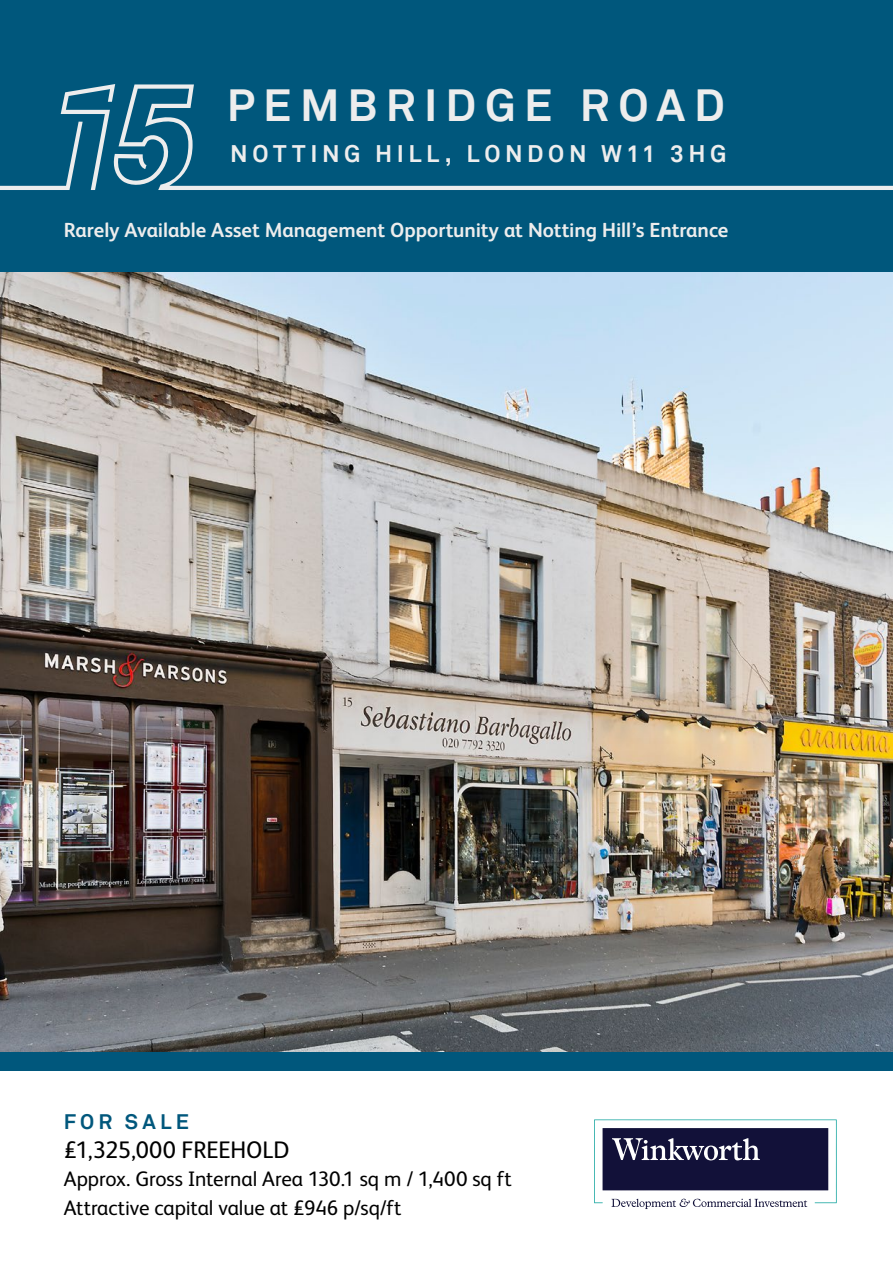
<style>
.page{position:relative;width:893px;height:1263px;background:#fff}
.page>*{position:absolute;margin:0;border:0;box-sizing:border-box;transform-origin:0 0}
.t1{font:700 45px "Akkurat";letter-spacing:.19em;color:#ededed}
.t2{font:700 24px "Akkurat";letter-spacing:.19em;color:#ededed}
.t3{font:24px "FS Albert";letter-spacing:-.005em;color:#000}
.t4{font:21px/28.5px "FS Albert";letter-spacing:-.005em;color:#000}
.t5{font:700 21px "Akkurat";letter-spacing:.195em;color:#00577c}
.t6{font:700 20.4px "FS Albert";letter-spacing:-.005em;color:#ededed}
</style>
<div class="page">
<div style="left:0;top:0;width:893px;height:1044px;background:#00577c"></div>
<img style="left:0;top:273px;width:893px;height:779px">
<svg style="left:594px;top:1119px;width:243px;height:90px"></svg>
<div style="left:0;top:1052px;width:893px;height:19px;background:#00577c"></div>
<svg style="left:115px;top:84px;width:778px;height:106px"></svg>
<svg style="left:0;top:84px;width:115px;height:106px"></svg>
<h1 class="t1" style="left:227px;top:77px;width:500px">PEMBRIDGE ROAD</h1>
<p class="t2" style="left:230px;top:138px;width:498px">NOTTING HILL, LONDON W11 3HG</p>
<p class="t6" style="left:64px;top:218px;width:666px">Rarely Available Asset Management Opportunity at Notting Hill’s Entrance</p>
<p class="t5" style="left:64px;top:1108px;width:127px">FOR SALE</p>
<p class="t3" style="left:64px;top:1133px;width:227px">£1,325,000 FREEHOLD</p>
<p class="t4" style="left:64px;top:1163px;width:449px">Approx. Gross Internal Area 130.1 sq m / 1,400 sq ft<br>Attractive capital value at £946 p/sq/ft</p>
</div>
